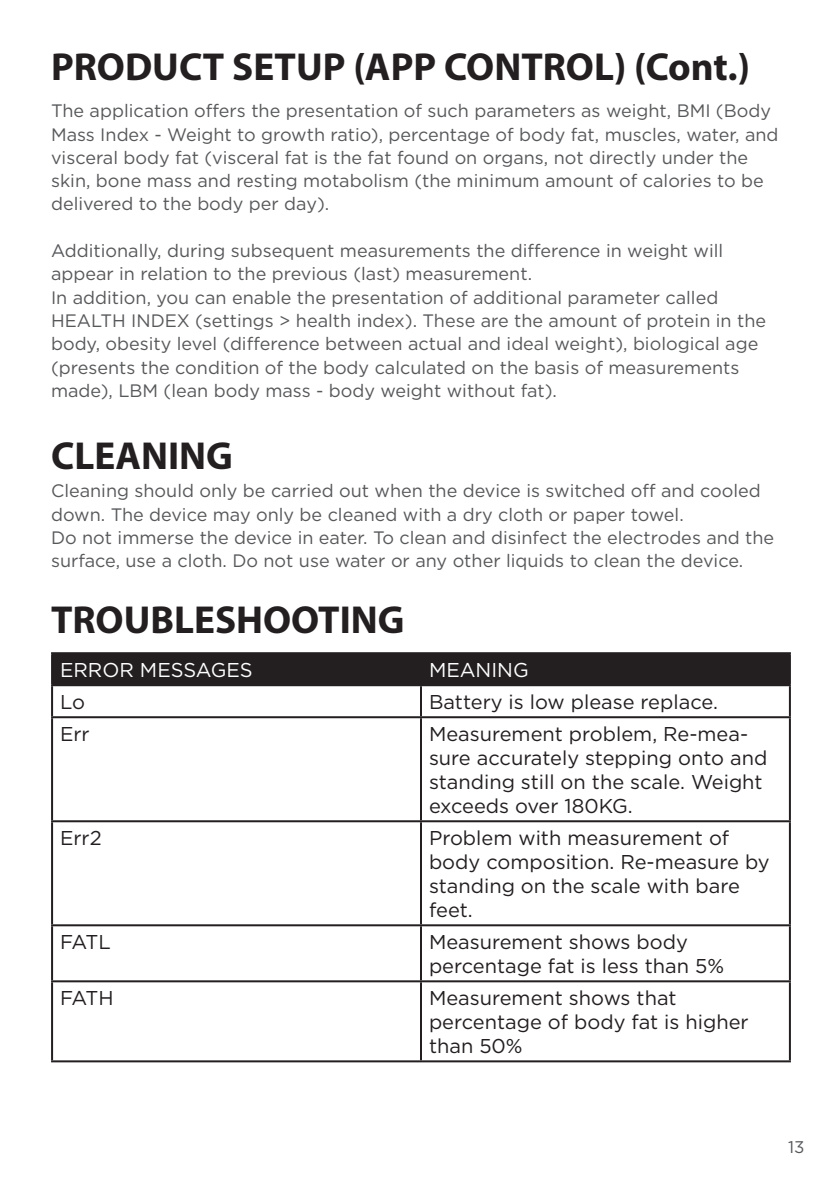
<style>
.page{position:relative;width:840px;height:1191px;background:#fff}
.page>*{position:absolute;margin:0;border:0;box-sizing:border-box;transform-origin:0 0}
.t1{font:700 39.2px "Myriad Pro";color:#231f20}
.t2{font:20px/24px "Gotham";color:#231f20}
.t3{font:20px "Gotham";color:#fff}
.t4{font:18px/23.4px "Gotham";color:#57585a}
.t5{font:16.8px "Gotham";color:#57585a}
</style>
<div class="page">
<div style="left:53px;top:654px;width:735px;height:30px;background:#231f20"></div>
<hr style="left:51px;top:652px;width:370px;height:2px;background:#231f20">
<hr style="left:51px;top:654px;width:2px;height:30px;background:#231f20">
<hr style="left:421px;top:652px;width:369px;height:2px;background:#231f20">
<hr style="left:420px;top:654px;width:2px;height:30px;background:#231f20">
<hr style="left:788px;top:654px;width:2px;height:30px;background:#231f20">
<hr style="left:51px;top:684px;width:370px;height:2px;background:#231f20">
<hr style="left:51px;top:686px;width:2px;height:30px;background:#231f20">
<hr style="left:421px;top:684px;width:369px;height:2px;background:#231f20">
<hr style="left:420px;top:686px;width:2px;height:30px;background:#231f20">
<hr style="left:788px;top:686px;width:2px;height:30px;background:#231f20">
<hr style="left:51px;top:716px;width:370px;height:2px;background:#231f20">
<hr style="left:51px;top:718px;width:2px;height:102px;background:#231f20">
<hr style="left:421px;top:716px;width:369px;height:2px;background:#231f20">
<hr style="left:420px;top:718px;width:2px;height:102px;background:#231f20">
<hr style="left:788px;top:718px;width:2px;height:102px;background:#231f20">
<hr style="left:51px;top:820px;width:370px;height:2px;background:#231f20">
<hr style="left:51px;top:822px;width:2px;height:102px;background:#231f20">
<hr style="left:421px;top:820px;width:369px;height:2px;background:#231f20">
<hr style="left:420px;top:822px;width:2px;height:102px;background:#231f20">
<hr style="left:788px;top:822px;width:2px;height:102px;background:#231f20">
<hr style="left:51px;top:924px;width:370px;height:2px;background:#231f20">
<hr style="left:51px;top:926px;width:2px;height:54px;background:#231f20">
<hr style="left:421px;top:924px;width:369px;height:2px;background:#231f20">
<hr style="left:420px;top:926px;width:2px;height:54px;background:#231f20">
<hr style="left:788px;top:926px;width:2px;height:54px;background:#231f20">
<hr style="left:51px;top:980px;width:370px;height:2px;background:#231f20">
<hr style="left:51px;top:982px;width:2px;height:78px;background:#231f20">
<hr style="left:421px;top:980px;width:369px;height:2px;background:#231f20">
<hr style="left:420px;top:982px;width:2px;height:78px;background:#231f20">
<hr style="left:788px;top:982px;width:2px;height:78px;background:#231f20">
<hr style="left:51px;top:1060px;width:370px;height:2px;background:#231f20">
<hr style="left:421px;top:1060px;width:369px;height:2px;background:#231f20">
<p class="t1" style="left:51px;top:42px;width:700px">PRODUCT SETUP (APP CONTROL) (Cont.)</p>
<p class="t4" style="left:51px;top:99px;width:728px">The application offers the presentation of such parameters as weight, BMI (Body Mass Index - Weight to growth ratio), percentage of body fat, muscles, water, and visceral body fat (visceral fat is the fat found on organs, not directly under the skin, bone mass and resting motabolism (the minimum amount of calories to be delivered to the body per day).</p>
<p class="t4" style="left:51px;top:239px;width:673px">Additionally, during subsequent measurements the difference in weight will</p>
<p class="t4" style="left:51px;top:262px;width:482px">appear in relation to the previous (last) measurement.</p>
<p class="t4" style="left:51px;top:285px;width:716px">In addition, you can enable the presentation of additional parameter called HEALTH INDEX (settings &gt; health index). These are the amount of protein in the body, obesity level (difference between actual and ideal weight), biological age (presents the condition of the body calculated on the basis of measurements made), LBM (lean body mass - body weight without fat).</p>
<p class="t1" style="left:51px;top:430px;width:183px">CLEANING</p>
<p class="t4" style="left:51px;top:479px;width:710px">Cleaning should only be carried out when the device is switched off and cooled down. The device may only be cleaned with a dry cloth or paper towel.</p>
<p class="t4" style="left:51px;top:525px;width:724px">Do not immerse the device in eater. To clean and disinfect the electrodes and the surface, use a cloth. Do not use water or any other liquids to clean the device.</p>
<p class="t1" style="left:51px;top:594px;width:355px">TROUBLESHOOTING</p>
<p class="t3" style="left:60px;top:657px;width:194px">ERROR MESSAGES</p>
<p class="t3" style="left:429px;top:657px;width:101px">MEANING</p>
<p class="t2" style="left:60px;top:689px;width:27px">Lo</p>
<p class="t2" style="left:429px;top:689px;width:290px">Battery is low please replace.</p>
<p class="t2" style="left:60px;top:721px;width:31px">Err</p>
<p class="t2" style="left:429px;top:721px;width:339px">Measurement problem, Re-mea&shy;sure accurately stepping onto and standing still on the scale. Weight exceeds over 180KG.</p>
<p class="t2" style="left:60px;top:825px;width:43px">Err2</p>
<p class="t2" style="left:429px;top:825px;width:342px">Problem with measurement of body composition. Re-measure by standing on the scale with bare feet.</p>
<p class="t2" style="left:60px;top:929px;width:52px">FATL</p>
<p class="t2" style="left:429px;top:929px;width:260px">Measurement shows body</p>
<p class="t2" style="left:429px;top:953px;width:296px">percentage fat is less than 5%</p>
<p class="t2" style="left:60px;top:985px;width:55px">FATH</p>
<p class="t2" style="left:429px;top:985px;width:249px">Measurement shows that</p>
<p class="t2" style="left:429px;top:1009px;width:321px">percentage of body fat is higher than 50%</p>
<p class="t5" style="left:787px;top:1136px;width:18px">13</p>
</div>
